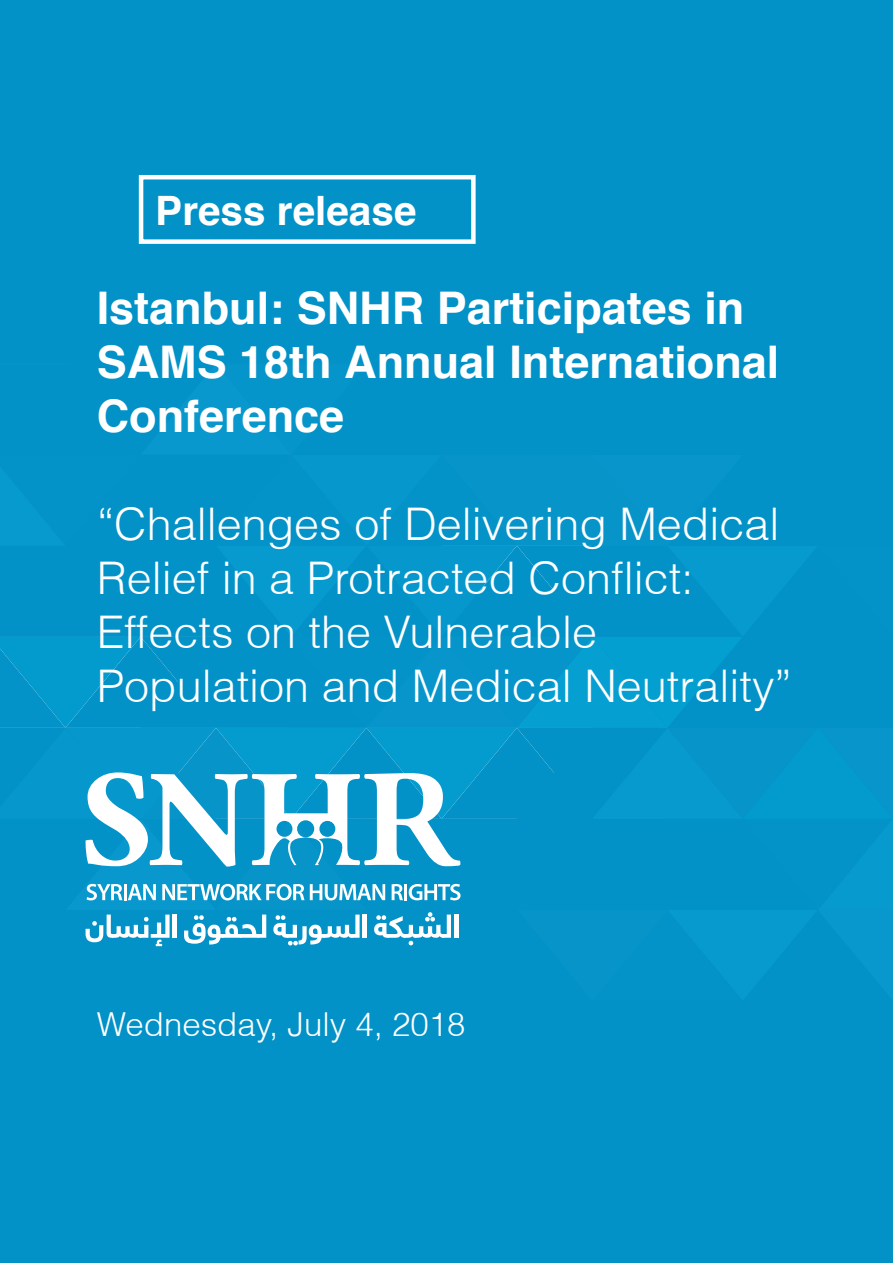
<style>
.page{position:relative;width:893px;height:1263px;background:#0292c7}
.page>*{position:absolute;margin:0;border:0;box-sizing:border-box;transform-origin:0 0}
.t1{font:300 45px/54px "Helvetica";color:#fff}
.t2{font:700 45px/54px "Helvetica";color:#fff}
.t3{font:700 40.5px "Helvetica";color:#fff}
.t4{font:300 33px "Helvetica";color:#fff}
</style>
<div class="page">
<svg style="left:0;top:545px;width:742px;height:402px"></svg>
<hr style="left:454px;top:914px;width:4px;height:24px;background:#fff">
<div style="left:139px;top:175px;width:337px;height:69px;border:4px solid #fff"></div>
<p class="t3" style="left:155px;top:185px;width:263px">Press release</p>
<p class="t2" style="left:97px;top:280px;width:684px">Istanbul: SNHR Participates in<br>SAMS 18th Annual International<br>Conference</p>
<p class="t1" style="left:97px;top:496px;width:697px">“Challenges of Delivering Medical<br>Relief in a Protracted Conflict:<br>Effects on the Vulnerable<br>Population and Medical Neutrality“</p>
<p class="t4" style="left:97px;top:1003px;width:370px">Wednesday, July 4, 2018</p>
</div>
